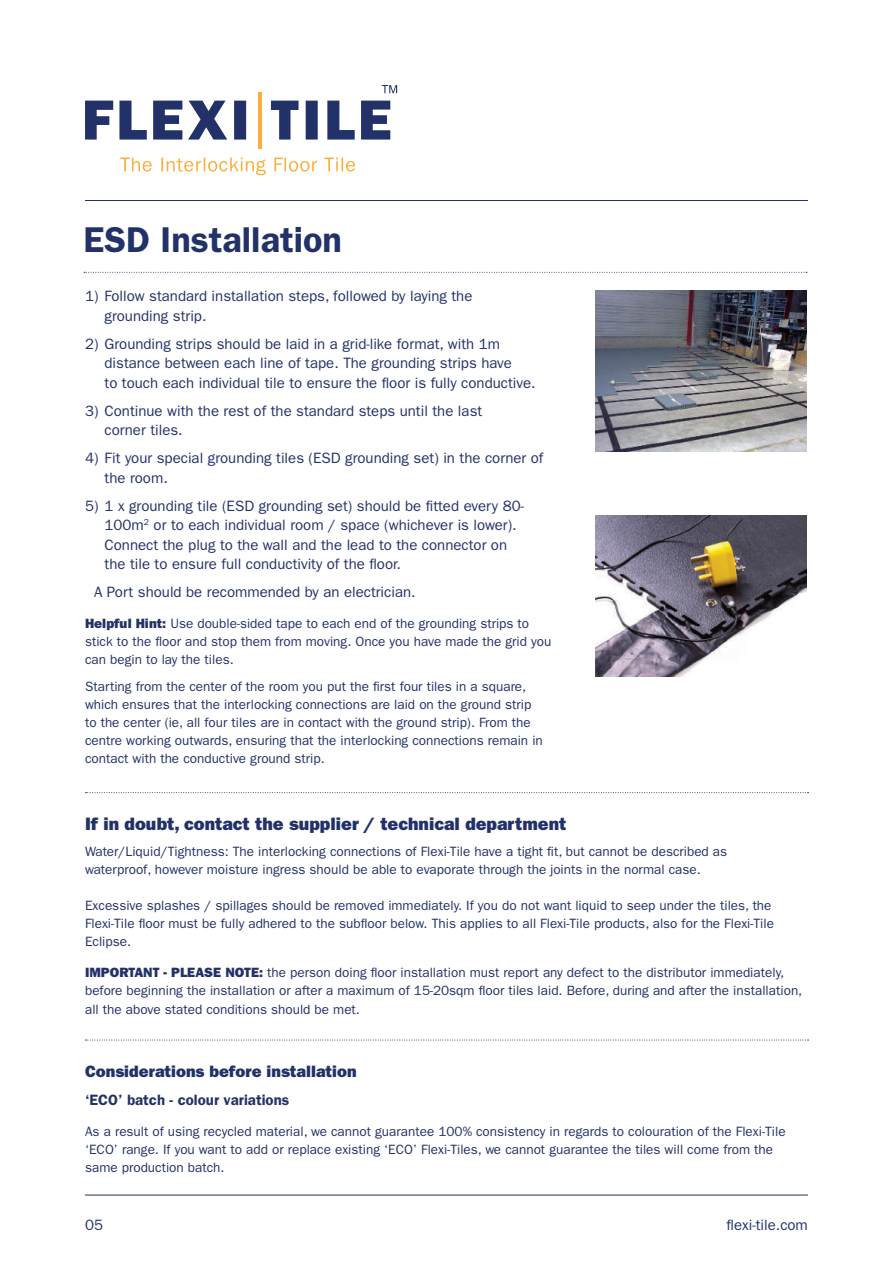
<style>
.page{position:relative;width:893px;height:1263px;background:#fff}
.page>*{position:absolute;margin:0;border:0;box-sizing:border-box;transform-origin:0 0}
.t1{font:600 36px "ITC Franklin Gothic Std";color:#223269}
.t2{font:18px "ITC Franklin Gothic Std Hvy";color:#223269}
.t3{font:16.5px "ITC Franklin Gothic Std Hvy";color:#223269}
.t4{font:15px/19.5px "ITC Franklin Gothic Std";color:#223269}
.t5{font:600 15px "ITC Franklin Gothic Std";color:#223269}
.t6{font:13.5px/18px "ITC Franklin Gothic Std";color:#223269}
.s1{font-family:"ITC Franklin Gothic Std Hvy"}
</style>
<div class="page">
<hr style="left:85px;top:1195px;width:723px;height:1px;background:#223544">
<img style="left:596px;top:291px;width:210px;height:160px">
<svg style="left:85px;top:792px;width:723px;height:1px"></svg>
<svg style="left:382px;top:85px;width:15px;height:8px"></svg>
<svg style="left:271px;top:101px;width:119px;height:39px"></svg>
<svg style="left:85px;top:101px;width:161px;height:39px"></svg>
<svg style="left:120px;top:158px;width:235px;height:17px"></svg>
<hr style="left:258px;top:92px;width:4px;height:56px;background:#fbae3b">
<hr style="left:85px;top:200px;width:723px;height:1px;background:#223269">
<img style="left:596px;top:516px;width:210px;height:160px">
<svg style="left:85px;top:1040px;width:723px;height:1px"></svg>
<svg style="left:84px;top:272px;width:723px;height:1px"></svg>
<h1 class="t1" style="left:84px;top:218px;width:260px">ESD Installation</h1>
<p class="t4" style="left:105px;top:287px;width:369px;text-indent:-20px">1) Follow standard installation steps, followed by laying the grounding strip.</p>
<p class="t4" style="left:105px;top:334px;width:433px;text-indent:-20px">2) Grounding strips should be laid in a grid-like format, with 1m distance between each line of tape. The grounding strips have<br>to touch each individual tile to ensure the floor is fully conductive.</p>
<p class="t4" style="left:105px;top:401px;width:379px;text-indent:-20px">3) Continue with the rest of the standard steps until the last corner tiles.</p>
<p class="t4" style="left:105px;top:449px;width:440px;text-indent:-20px">4) Fit your special grounding tiles (ESD grounding set) in the corner of the room.</p>
<p class="t4" style="left:105px;top:496px;width:421px;text-indent:-20px">5) 1 x grounding tile (ESD grounding set) should be fitted every 80- 100m<sup>2</sup> or to each individual room / space (whichever is lower).<br>Connect the plug to the wall and the lead to the connector on the tile to ensure full conductivity of the floor.</p>
<p class="t4" style="left:94px;top:583px;width:323px">A Port should be recommended by an electrician.</p>
<p class="t6" style="left:85px;top:614px;width:468px"><span class="s1">Helpful Hint:</span> Use double-sided tape to each end of the grounding strips to stick to the floor and stop them from moving. Once you have made the grid you can begin to lay the tiles.</p>
<p class="t6" style="left:85px;top:677px;width:459px">Starting from the center of the room you put the first four tiles in a square, which ensures that the interlocking connections are laid on the ground strip to the center (ie, all four tiles are in contact with the ground strip). From the centre working outwards, ensuring that the interlocking connections remain in contact with the conductive ground strip.</p>
<h2 class="t2" style="left:85px;top:813px;width:483px">If in doubt, contact the supplier / technical department</h2>
<p class="t6" style="left:85px;top:842px;width:644px">Water/Liquid/Tightness: The interlocking connections of Flexi-Tile have a tight fit, but cannot be described as waterproof, however moisture ingress should be able to evaporate through the joints in the normal case.</p>
<p class="t6" style="left:85px;top:896px;width:690px">Excessive splashes / spillages should be removed immediately. If you do not want liquid to seep under the tiles, the<br>Flexi-Tile floor must be fully adhered to the subfloor below. This applies to all Flexi-Tile products, also for the Flexi-Tile<br>Eclipse.</p>
<p class="t6" style="left:85px;top:963px;width:719px"><span class="s1">IMPORTANT - PLEASE NOTE:</span> the person doing floor installation must report any defect to the distributor immediately, before beginning the installation or after a maximum of 15-20sqm floor tiles laid. Before, during and after the installation,</p>
<p class="t6" style="left:85px;top:1001px;width:276px">all the above stated conditions should be met.</p>
<p class="t3" style="left:85px;top:1062px;width:273px">Considerations before installation</p>
<p class="t5" style="left:85px;top:1091px;width:206px">‘ECO’ batch - colour variations</p>
<p class="t6" style="left:85px;top:1122px;width:702px">As a result of using recycled material, we cannot guarantee 100% consistency in regards to colouration of the Flexi-Tile ‘ECO’ range. If you want to add or replace existing ‘ECO’ Flexi-Tiles, we cannot guarantee the tiles will come from the same production batch.</p>
<p class="t4" style="left:85px;top:1215px;width:19px">05</p>
<p class="t4" style="left:727px;top:1215px;width:83px">flexi-tile.com</p>
</div>
